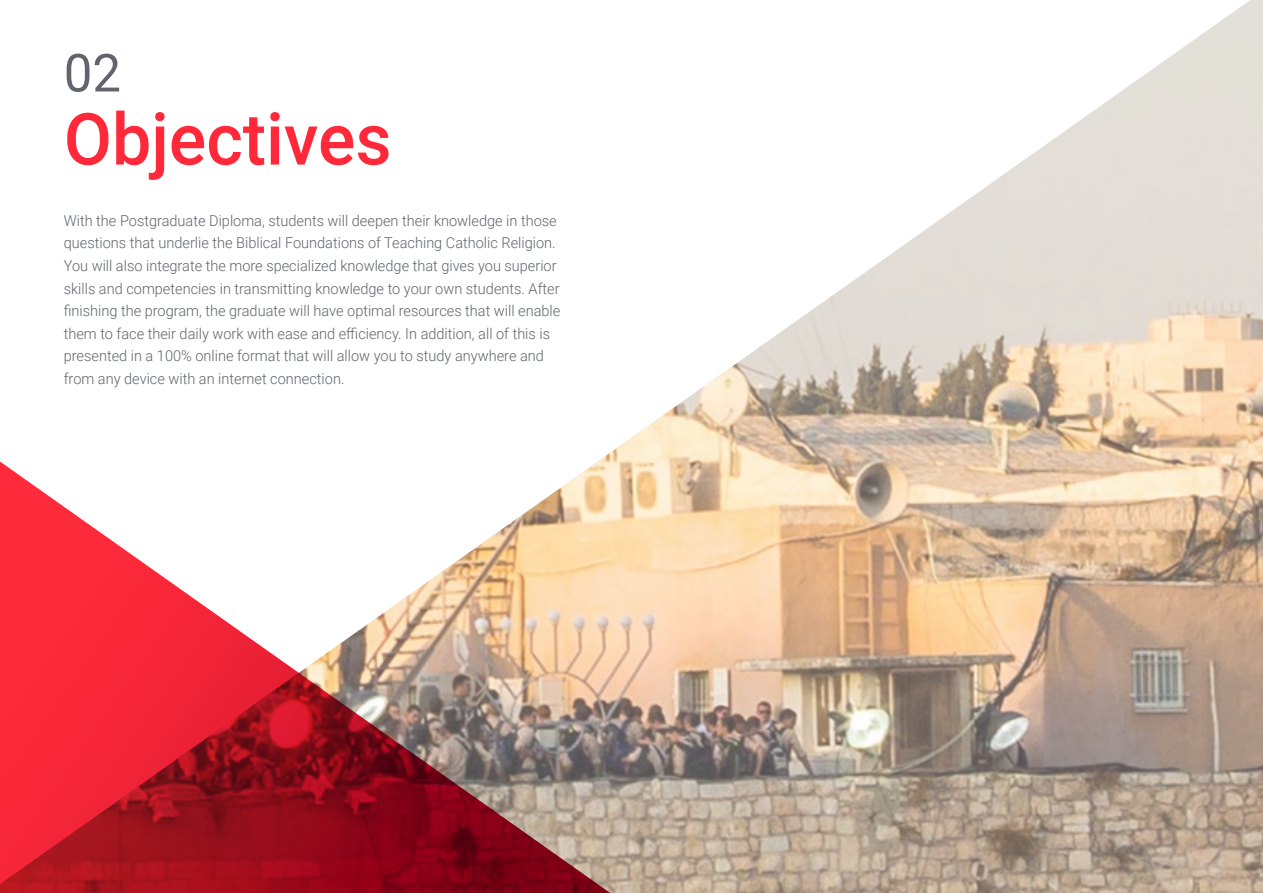
<style>
.page{position:relative;width:1263px;height:893px;background:#fff}
.page>*{position:absolute;margin:0;border:0;box-sizing:border-box;transform-origin:0 0}
.t1{font:500 72px "Roboto";color:#ff293a}
.t2{font:52.5px "Roboto";color:#61646a}
.t3{font:300 15px/22.5px "Roboto";color:#61646a}
</style>
<div class="page">
<img style="left:620px;top:0;width:643px;height:893px">
<svg style="left:0;top:446px;width:640px;height:447px"></svg>
<h2 class="t2" style="left:64px;top:36px;width:59px">02</h2>
<h1 class="t1" style="left:64px;top:89px;width:329px">Objectives</h1>
<p class="t3" style="left:64px;top:209px;width:498px">With the Postgraduate Diploma, students will deepen their knowledge in those questions that underlie the Biblical Foundations of Teaching Catholic Religion.<br>You will also integrate the more specialized knowledge that gives you superior skills and competencies in transmitting knowledge to your own students. After finishing the program, the graduate will have optimal resources that will enable them to face their daily work with ease and efficiency. In addition, all of this is presented in a 100% online format that will allow you to study anywhere and from any device with an internet connection.</p>
</div>
